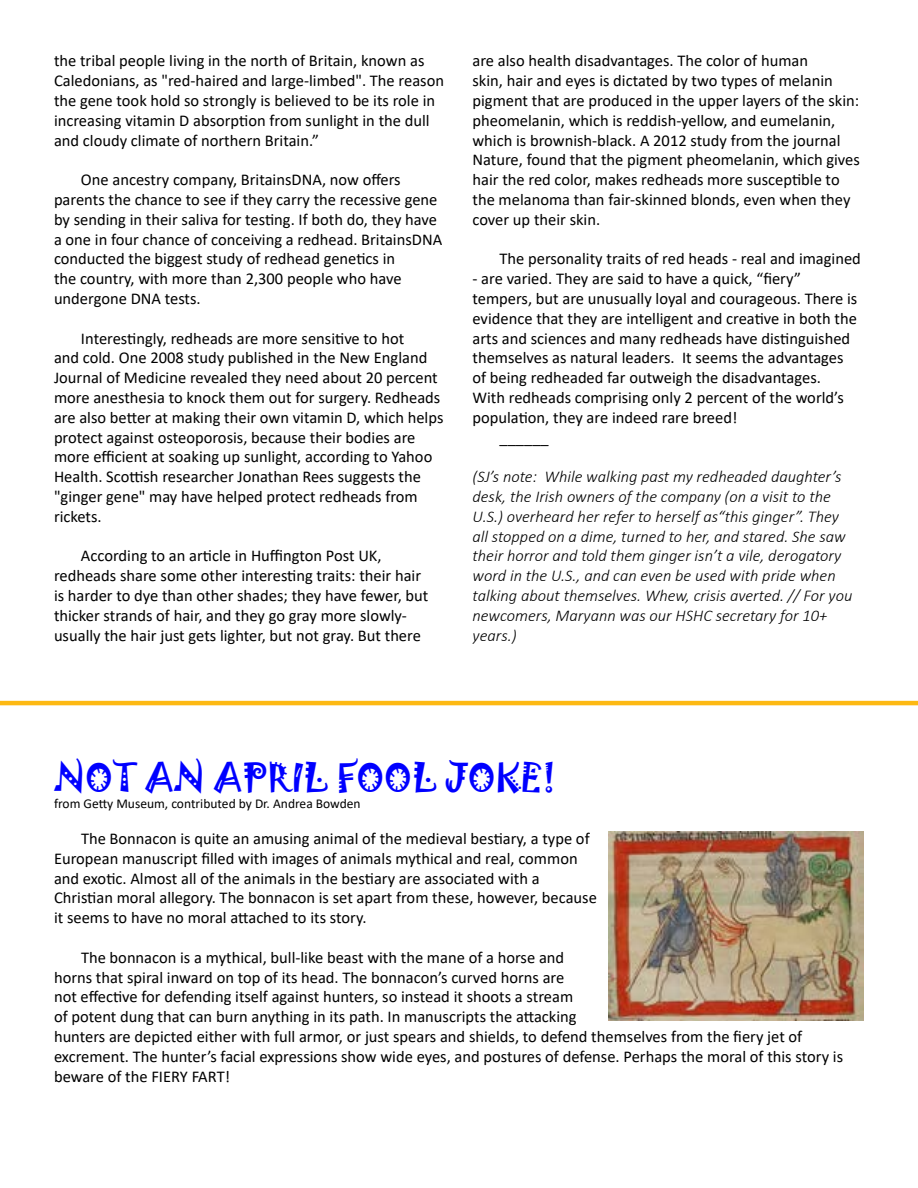
<style>
.page{position:relative;width:918px;height:1188px;background:#fff}
.page>*{position:absolute;margin:0;border:0;box-sizing:border-box;transform-origin:0 0}
.t1{font:36px "Jokerman";color:#00f}
.t2{font:16.5px/19.8px "Calibri";color:#000}
.t3{font:italic 300 16.5px/19.8px "Calibri";color:#000}
.t4{font:13.5px "Calibri";color:#000}
</style>
<div class="page">
<hr style="left:0;top:701px;width:918px;height:4px;background:#fdb913">
<img style="left:608px;top:831px;width:256px;height:189px">
<p class="t2" style="left:54px;top:51px;width:392px">the tribal people living in the north of Britain, known as Caledonians, as "red-haired and large-limbed". The reason the gene took hold so strongly is believed to be its role in increasing vitamin D absorption from sunlight in the dull and cloudy climate of northern Britain.”</p>
<p class="t2" style="left:54px;top:169px;width:390px;text-indent:27px">One ancestry company, BritainsDNA, now offers parents the chance to see if they carry the recessive gene by sending in their saliva for testing. If both do, they have a one in four chance of conceiving a redhead. BritainsDNA conducted the biggest study of redhead genetics in<br>the country, with more than 2,300 people who have undergone DNA tests.</p>
<p class="t2" style="left:54px;top:328px;width:391px;text-indent:27px">Interestingly, redheads are more sensitive to hot<br>and cold. One 2008 study published in the New England Journal of Medicine revealed they need about 20 percent more anesthesia to knock them out for surgery. Redheads are also better at making their own vitamin D, which helps protect against osteoporosis, because their bodies are more efficient at soaking up sunlight, according to Yahoo Health. Scottish researcher Jonathan Rees suggests the "ginger gene" may have helped protect redheads from rickets.</p>
<p class="t2" style="left:54px;top:546px;width:376px;text-indent:27px">According to an article in Huffington Post UK, redheads share some other interesting traits: their hair is harder to dye than other shades; they have fewer, but thicker strands of hair, and they go gray more slowly&shy;usually the hair just gets lighter, but not gray. But there</p>
<p class="t2" style="left:473px;top:51px;width:389px">are also health disadvantages. The color of human<br>skin, hair and eyes is dictated by two types of melanin pigment that are produced in the upper layers of the skin: pheomelanin, which is reddish-yellow, and eumelanin, which is brownish-black. A 2012 study from the journal Nature, found that the pigment pheomelanin, which gives hair the red color, makes redheads more susceptible to the melanoma than fair-skinned blonds, even when they cover up their skin.</p>
<p class="t2" style="left:500px;top:249px;width:363px">The personality traits of red heads - real and imagined</p>
<p class="t2" style="left:473px;top:268px;width:330px">- are varied. They are said to have a quick, “fiery”</p>
<p class="t2" style="left:473px;top:288px;width:386px">tempers, but are unusually loyal and courageous. There is</p>
<p class="t2" style="left:473px;top:308px;width:386px">evidence that they are intelligent and creative in both the</p>
<p class="t2" style="left:473px;top:328px;width:379px">arts and sciences and many redheads have distinguished</p>
<p class="t2" style="left:473px;top:348px;width:373px">themselves as natural leaders. It seems the advantages</p>
<p class="t2" style="left:473px;top:367px;width:350px">of being redheaded far outweigh the disadvantages.</p>
<p class="t2" style="left:473px;top:387px;width:373px">With redheads comprising only 2 percent of the world’s</p>
<p class="t2" style="left:473px;top:407px;width:266px">population, they are indeed rare breed!</p>
<p class="t2" style="left:500px;top:427px;width:51px">______</p>
<p class="t3" style="left:473px;top:467px;width:382px">(SJ’s note: While walking past my redheaded daughter’s desk, the Irish owners of the company (on a visit to the U.S.) overheard her refer to herself as“this ginger”. They all stopped on a dime, turned to her, and stared. She saw their horror and told them ginger isn’t a vile, derogatory word in the U.S., and can even be used with pride when talking about themselves. Whew, crisis averted. // For you newcomers, Maryann was our HSHC secretary for 10+ years.)</p>
<h1 class="t1" style="left:54px;top:752px;width:504px">NOT AN APRIL FOOL JOKE!</h1>
<p class="t4" style="left:54px;top:794px;width:308px">from Getty Museum, contributed by Dr. Andrea Bowden</p>
<p class="t2" style="left:54px;top:828px;width:544px;text-indent:27px">The Bonnacon is quite an amusing animal of the medieval bestiary, a type of European manuscript filled with images of animals mythical and real, common and exotic. Almost all of the animals in the bestiary are associated with a Christian moral allegory. The bonnacon is set apart from these, however, because it seems to have no moral attached to its story.</p>
<p class="t2" style="left:54px;top:947px;width:791px;text-indent:27px">The bonnacon is a mythical, bull-like beast with the mane of a horse and<br>horns that spiral inward on top of its head. The bonnacon’s curved horns are<br>not effective for defending itself against hunters, so instead it shoots a stream<br>of potent dung that can burn anything in its path. In manuscripts the attacking<br>hunters are depicted either with full armor, or just spears and shields, to defend themselves from the fiery jet of excrement. The hunter’s facial expressions show wide eyes, and postures of defense. Perhaps the moral of this story is beware of the FIERY FART!</p>
</div>
